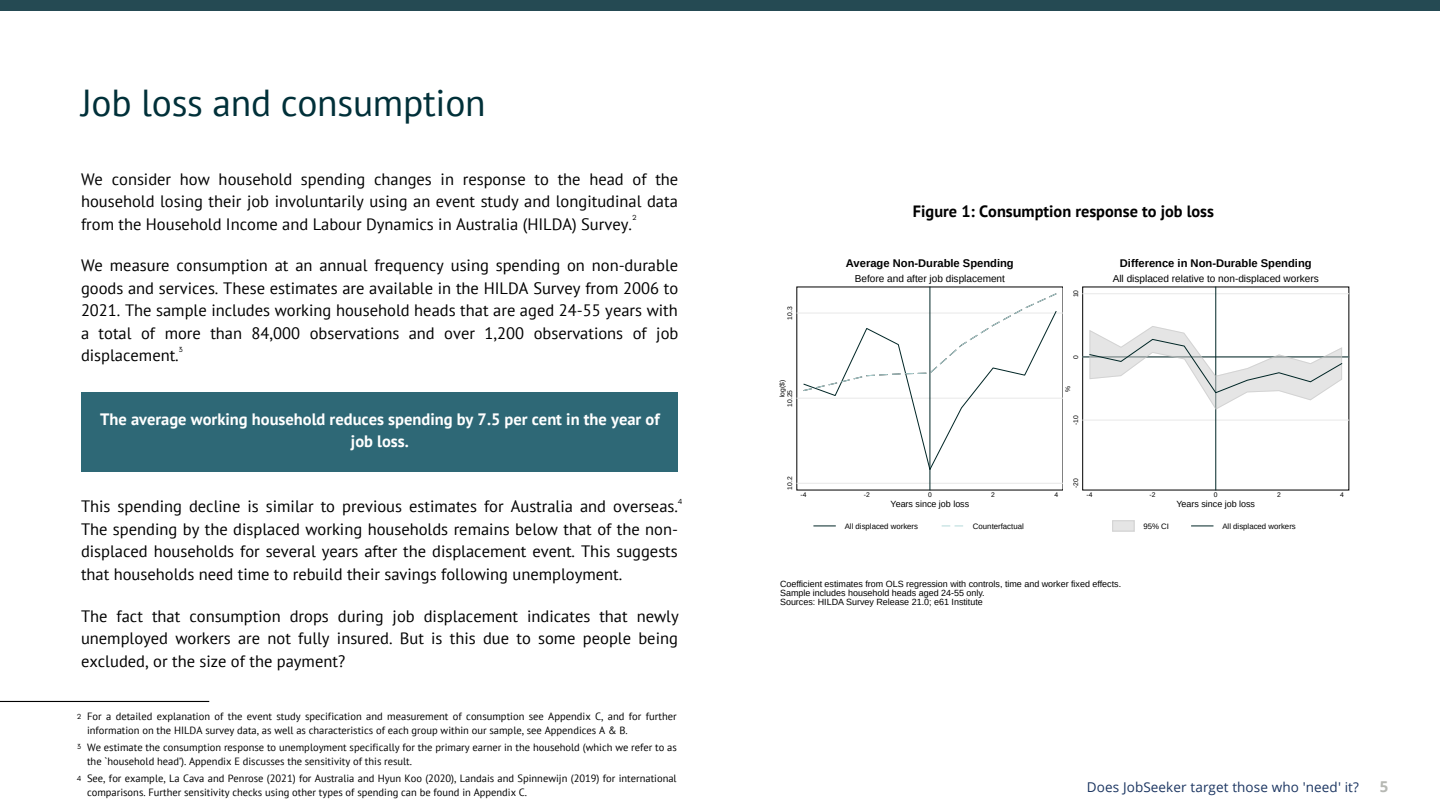
<style>
.page{position:relative;width:1440px;height:810px;background:#fff}
.page>*{position:absolute;margin:0;border:0;box-sizing:border-box;transform-origin:0 0}
.t1{font:37.5px "PT Sans";letter-spacing:-.005em;color:#003039}
.t2{font:16.5px/22.5px "PT Sans";color:#000;text-align:justify}
.t3{font:700 16.5px/22.5px "PT Sans";color:#fff;text-align:center}
.t4{font:700 16.35px "PT Sans";color:#000}
.t5{font:700 15px "Open Sans";color:#b6b8b3}
.t6{font:13.5px "Open Sans";letter-spacing:.01em;color:#1b3561}
.t7{font:700 11.25px "Liberation Sans";color:#000}
.t8{font:10.5px/14px "PT Sans";color:#000}
.t9{font:10.05px "Liberation Sans";color:#000}
.t10{font:9px/9px "Liberation Sans";color:#000}
.t11{font:7.8px "Liberation Sans";color:#000}
.t12{font:7.5px "Glacial Indifference";color:#000}
.t13{font:6.75px "Liberation Sans";color:#000}
.s1{font-family:"Glacial Indifference";font-size:7.5px}
</style>
<div class="page">
<div style="left:0;top:0;width:1440px;height:11px;background:#254a53"></div>
<hr style="left:0;top:701px;width:209px;height:1px;background:#000">
<div style="left:81px;top:392px;width:596px;height:79px;background:#2e6876"></div>
<hr style="left:796px;top:483px;width:267px;height:1px;background:#e8e8e8">
<hr style="left:796px;top:398px;width:267px;height:1px;background:#e8e8e8">
<hr style="left:796px;top:313px;width:267px;height:1px;background:#e8e8e8">
<hr style="left:930px;top:287px;width:1px;height:203px;background:#002626">
<svg style="left:802px;top:292px;width:256px;height:180px"></svg>
<svg style="left:813px;top:525px;width:23px;height:1px"></svg>
<svg style="left:942px;top:525px;width:21px;height:1px"></svg>
<hr style="left:1082px;top:420px;width:267px;height:1px;background:#e8e8e8">
<hr style="left:1082px;top:293px;width:267px;height:1px;background:#e8e8e8">
<hr style="left:1215px;top:287px;width:1px;height:203px;background:#002626">
<hr style="left:1082px;top:357px;width:267px;height:1px;background:#002626">
<svg style="left:1088px;top:326px;width:255px;height:84px"></svg>
<div style="left:1112px;top:520px;width:23px;height:12px;background:#e5e5e5"></div>
<div style="left:1112px;top:520px;width:23px;height:12px;border:1px solid #c0c0c0"></div>
<svg style="left:1191px;top:525px;width:22px;height:1px"></svg>
<h1 class="t1" style="left:81px;top:77px;width:406px">Job loss and consumption</h1>
<p class="t2" style="left:81px;top:167px;width:599px">We consider how household spending changes in response to the head of the household losing their job involuntarily using an event study and longitudinal data from the Household Income and Labour Dynamics in Australia (HILDA) Survey.</p>
<p class="t12" style="left:632px;top:213px;width:6px">2</p>
<p class="t2" style="left:81px;top:254px;width:599px">We measure consumption at an annual frequency using spending on non-durable goods and services. These estimates are available in the HILDA Survey from 2006 to 2021. The sample includes working household heads that are aged 24-55 years with a total of more than 84,000 observations and over 1,200 observations of job displacement.</p>
<p class="t12" style="left:179px;top:345px;width:5px">3</p>
<p class="t3" style="left:100px;top:408px;width:561px">The average working household reduces spending by 7.5 per cent in the year of job loss.</p>
<p class="t2" style="left:81px;top:495px;width:599px">This spending decline is similar to previous estimates for Australia and overseas.<br>The spending by the displaced working households remains below that of the non&shy;displaced households for several years after the displacement event. This suggests that households need time to rebuild their savings following unemployment.</p>
<p class="t12" style="left:678px;top:497px;width:6px">4</p>
<p class="t2" style="left:81px;top:604px;width:599px">The fact that consumption drops during job displacement indicates that newly unemployed workers are not fully insured. But is this due to some people being excluded, or the size of the payment?</p>
<p class="t8" style="left:87px;top:710px;width:591px;text-indent:-10px"><sup>2</sup> For a detailed explanation of the event study specification and measurement of consumption see Appendix C, and for further information on the HILDA survey data, as well as characteristics of each group within our sample, see Appendices A &amp; B.</p>
<p class="t8" style="left:87px;top:740px;width:591px;text-indent:-10px"><sup>3</sup> We estimate the consumption response to unemployment specifically for the primary earner in the household (which we refer to as the `household head’). Appendix E discusses the sensitivity of this result.</p>
<p class="t8" style="left:87px;top:771px;width:591px;text-indent:-10px"><span class="s1">4</span> See, for example, La Cava and Penrose (2021) for Australia and Hyun Koo (2020), Landais and Spinnewijn (2019) for international comparisons. Further sensitivity checks using other types of spending can be found in Appendix C.</p>
<p class="t4" style="left:913px;top:200px;width:303px">Figure 1: Consumption response to job loss</p>
<p class="t13" style="left:786px;top:320px;width:15px;rotate:-90deg">10.3</p>
<p class="t13" style="left:778px;top:397px;width:19px;rotate:-90deg">log($)</p>
<p class="t13" style="left:786px;top:407px;width:18px;rotate:-90deg">10.25</p>
<p class="t7" style="left:846px;top:257px;width:169px">Average Non-Durable Spending</p>
<p class="t9" style="left:855px;top:273px;width:152px">Before and after job displacement</p>
<p class="t13" style="left:1072px;top:297px;width:9px;rotate:-90deg">10</p>
<p class="t13" style="left:1072px;top:359px;width:5px;rotate:-90deg">0</p>
<p class="t13" style="left:1064px;top:392px;width:7px;rotate:-90deg">%</p>
<p class="t13" style="left:1072px;top:425px;width:11px;rotate:-90deg">-10</p>
<p class="t7" style="left:1120px;top:257px;width:193px">Difference in Non-Durable Spending</p>
<p class="t9" style="left:1113px;top:273px;width:208px">All displaced relative to non-displaced workers</p>
<p class="t13" style="left:786px;top:490px;width:15px;rotate:-90deg">10.2</p>
<p class="t13" style="left:801px;top:491px;width:7px">-4</p>
<p class="t13" style="left:864px;top:491px;width:7px">-2</p>
<p class="t13" style="left:928px;top:491px;width:5px">0</p>
<p class="t13" style="left:991px;top:491px;width:5px">2</p>
<p class="t13" style="left:1054px;top:491px;width:5px">4</p>
<p class="t10" style="left:891px;top:499px;width:80px">Years since job loss</p>
<p class="t11" style="left:845px;top:522px;width:75px">All displaced workers</p>
<p class="t11" style="left:973px;top:522px;width:52px">Counterfactual</p>
<p class="t13" style="left:1072px;top:488px;width:11px;rotate:-90deg">-20</p>
<p class="t13" style="left:1086px;top:491px;width:7px">-4</p>
<p class="t13" style="left:1150px;top:491px;width:7px">-2</p>
<p class="t13" style="left:1214px;top:491px;width:5px">0</p>
<p class="t13" style="left:1277px;top:491px;width:5px">2</p>
<p class="t13" style="left:1340px;top:491px;width:5px">4</p>
<p class="t10" style="left:1176px;top:499px;width:80px">Years since job loss</p>
<p class="t11" style="left:1144px;top:522px;width:27px">95% CI</p>
<p class="t11" style="left:1222px;top:522px;width:75px">All displaced workers</p>
<p class="t10" style="left:780px;top:579px;width:343px">Coefficient estimates from OLS regression with controls, time and worker fixed effects.<br>Sample includes household heads aged 24-55 only.<br>Sources: HILDA Survey Release 21.0; e61 Institute</p>
<p class="t6" style="left:1087px;top:777px;width:274px">Does JobSeeker target those who 'need' it?</p>
<p class="t5" style="left:1380px;top:776px;width:10px">5</p>
</div>
